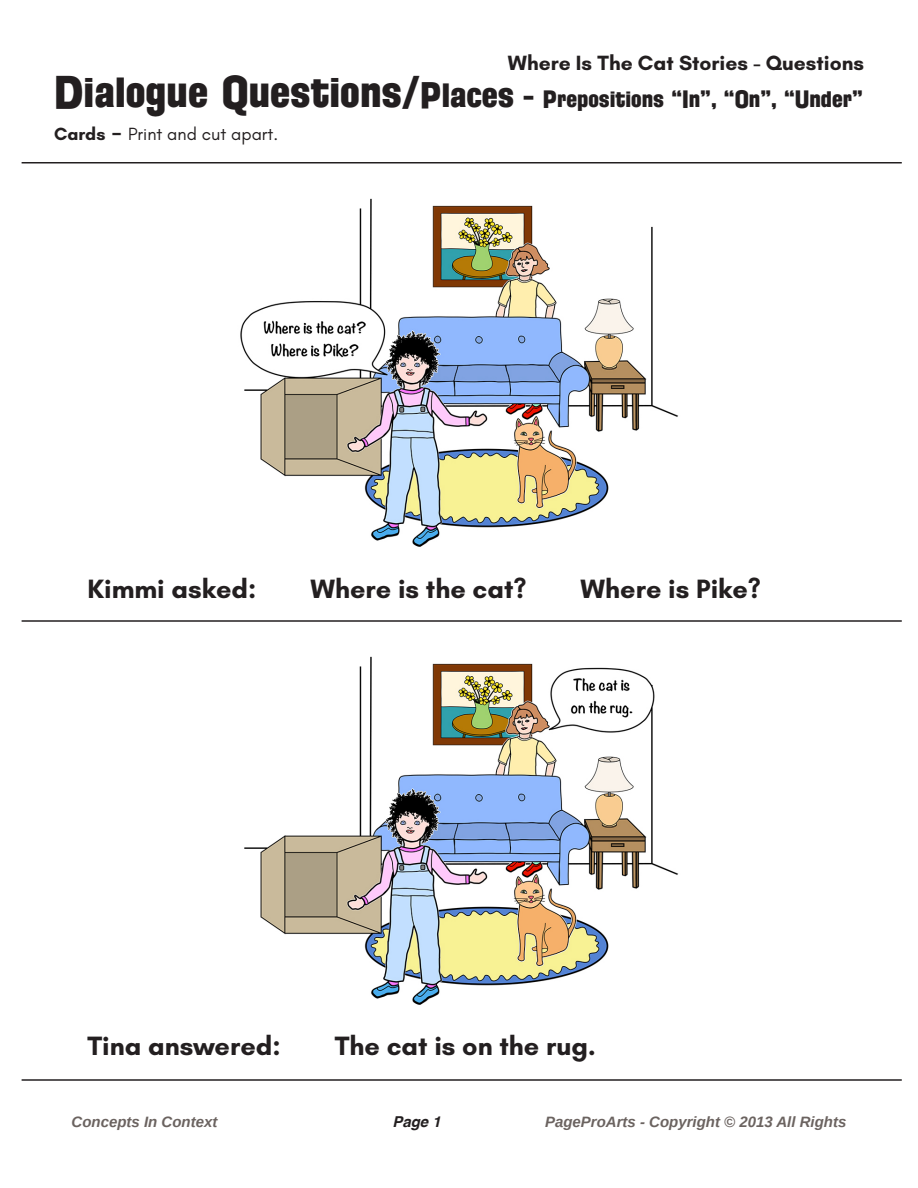
<style>
.page{position:relative;width:918px;height:1188px;background:#fff}
.page>*{position:absolute;margin:0;border:0;box-sizing:border-box;transform-origin:0 0}
.t1{font:700 27px "Glacial Indifference";color:#231f20}
.t2{font:24px "Florida Project Phase One";color:#231f20}
.t3{font:700 21px "Glacial Indifference";color:#231f20}
.t4{font:18px "Glacial Indifference";color:#231f20}
.t5{font:italic 700 15px "Liberation Sans";color:#6b6360}
.t6{font:italic 700 15px "Helvetica";color:#231f20}
.s1{font-size:45px}
.s2{font-size:36px}
.s3{font-size:27px}
.s4{font-weight:700}
.s5{font-weight:700;font-size:27px}
</style>
<div class="page">
<img style="left:240px;top:198px;width:439px;height:349px">
<img style="left:244px;top:656px;width:435px;height:349px">
<hr style="left:22px;top:620px;width:880px;height:2px;background:#231f20">
<hr style="left:22px;top:162px;width:880px;height:2px;background:#231f20">
<hr style="left:22px;top:1079px;width:880px;height:2px;background:#231f20">
<p class="t3" style="left:508px;top:50px;width:358px">Where Is The Cat Stories - Questions</p>
<p class="t2" style="left:54px;top:83px;width:810px"><span class="s1">Dialogue Questions/</span><span class="s2">Places</span> <span class="s3">-</span> Prepositions “In”, “On”, “Under”</p>
<p class="t4" style="left:54px;top:124px;width:226px"><span class="s4">Cards</span> <span class="s5">-</span> Print and cut apart.</p>
<p class="t1" style="left:87px;top:572px;width:170px">Kimmi asked:</p>
<p class="t1" style="left:310px;top:572px;width:218px">Where is the cat?</p>
<p class="t1" style="left:581px;top:572px;width:182px">Where is Pike?</p>
<p class="t1" style="left:87px;top:1029px;width:195px">Tina answered:</p>
<p class="t1" style="left:335px;top:1029px;width:263px">The cat is on the rug.</p>
<p class="t5" style="left:72px;top:1112px;width:147px">Concepts In Context</p>
<p class="t6" style="left:392px;top:1109px;width:50px">Page 1</p>
<p class="t5" style="left:545px;top:1112px;width:303px">PageProArts - Copyright © 2013 All Rights</p>
</div>
